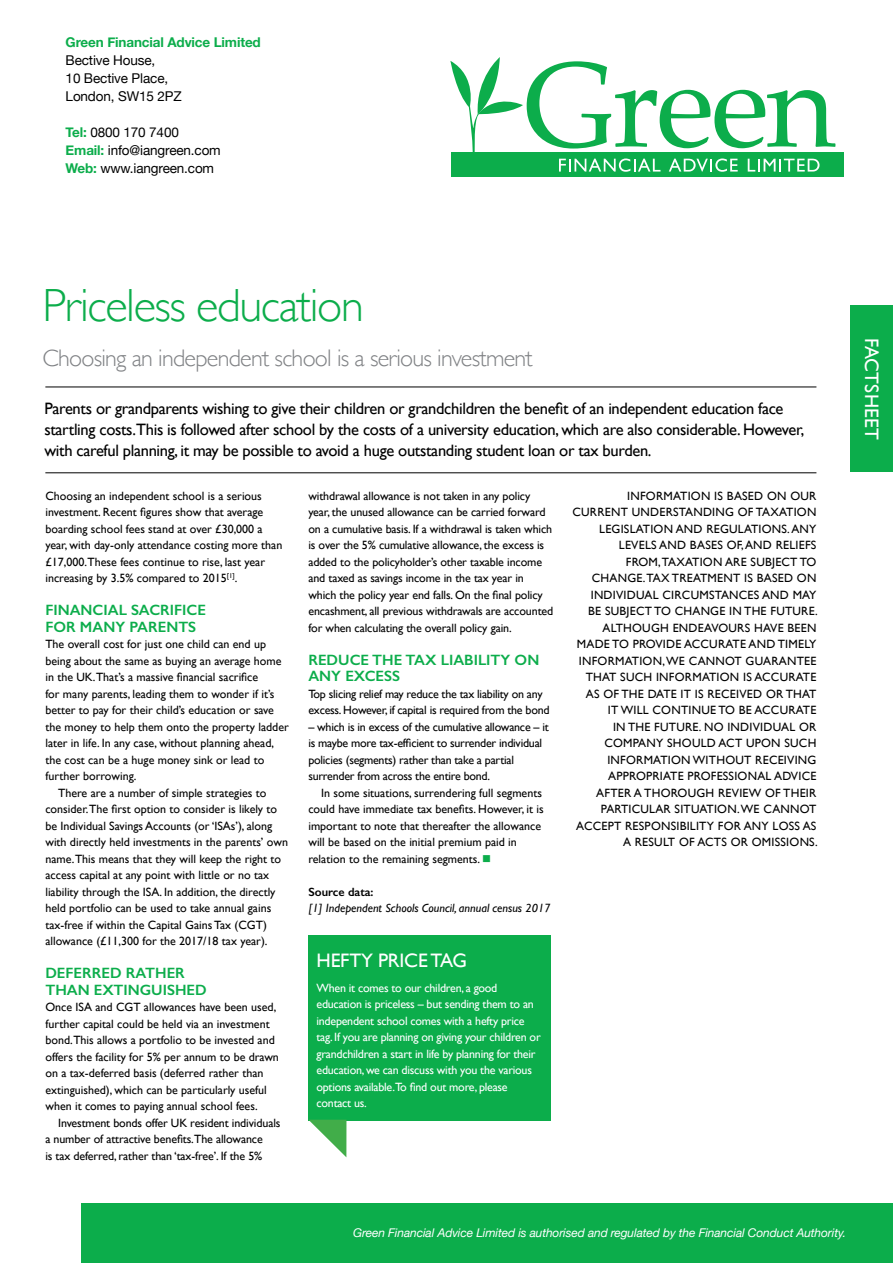
<style>
.page{position:relative;width:893px;height:1263px;background:#fff}
.page>*{position:absolute;margin:0;border:0;box-sizing:border-box;transform-origin:0 0}
.t1{font:300 46.5px "Gill Sans";letter-spacing:-.03em;color:#0cad4b}
.t2{font:300 24px "Gill Sans";letter-spacing:-.03em;color:#808285}
.t3{font:19.5px "Gill Sans";letter-spacing:-.01em;color:#fff}
.t4{font:19.5px "Gill Sans";letter-spacing:.01em;color:#fff}
.t5{font:16.5px/21px "Gill Sans";letter-spacing:-.02em;color:#000}
.t6{font:600 15px/16.5px "Gill Sans";color:#0cad4b}
.t7{font:13.5px/18px "Helvetica Neue";letter-spacing:-.01em;color:#000}
.t8{font:700 13.5px "Helvetica Neue";letter-spacing:-.01em;color:#0cad4b}
.t9{font:12px/16.5px "Gill Sans";color:#000}
.t10{font:12px/16.5px "Gill Sans";letter-spacing:.02em;color:#000;text-align:right}
.t11{font:12px/16.5px "Gill Sans";letter-spacing:-.02em;color:#fff}
.t12{font:12px/16.5px "Gill Sans";letter-spacing:-.02em;color:#000}
.t13{font:italic 12px "Helvetica Neue";letter-spacing:-.01em;color:#fff}
.t14{font:italic 12px "Gill Sans";color:#000}
.t15{font:600 12px "Gill Sans";color:#000}
.s1{font-weight:700;color:#0cad4b}
.s2{color:#0cad4b}
</style>
<div class="page">
<hr style="left:45px;top:472px;width:771px;height:1px;background:#000">
<hr style="left:45px;top:387px;width:771px;height:1px;background:#000">
<div style="left:308px;top:935px;width:243px;height:186px;background:#0cad4b"></div>
<svg style="left:309px;top:1120px;width:37px;height:37px"></svg>
<div style="left:850px;top:306px;width:43px;height:166px;background:#0cad4b"></div>
<div style="left:81px;top:1203px;width:812px;height:60px;background:#0cad4b"></div>
<div style="left:451px;top:152px;width:393px;height:24px;background:#0cad4b"></div>
<svg style="left:450px;top:57px;width:385px;height:115px"></svg>
<p class="t8" style="left:66px;top:34px;width:197px">Green Financial Advice Limited</p>
<p class="t7" style="left:66px;top:51px;width:118px">Bective House,<br>10 Bective Place,<br>London, SW15 2PZ</p>
<p class="t7" style="left:66px;top:123px;width:157px"><span class="s1">Tel:</span> 0800 170 7400<br><span class="s1">Email:</span> info@iangreen.com<br><span class="s1">Web:</span> www.iangreen.com</p>
<h1 class="t1" style="left:43px;top:279px;width:323px">Priceless education</h1>
<h2 class="t2" style="left:43px;top:344px;width:492px">Choosing an independent school is a serious investment</h2>
<p class="t5" style="left:44px;top:397px;width:761px">Parents or grandparents wishing to give their children or grandchildren the benefit of an independent education face startling costs.This is followed after school by the costs of a university education, which are also considerable. However, with careful planning, it may be possible to avoid a huge outstanding student loan or tax burden.</p>
<p class="t9" style="left:45px;top:487px;width:239px">Choosing an independent school is a serious investment. Recent figures show that average boarding school fees stand at over £30,000 a year, with day-only attendance costing more than £17,000.These fees continue to rise, last year increasing by 3.5% compared to 2015<sup>[1]</sup>.</p>
<p class="t6" style="left:45px;top:602px;width:162px">FINANCIAL SACRIFICE<br>FOR MANY PARENTS</p>
<p class="t9" style="left:45px;top:636px;width:222px">The overall cost for just one child can end up</p>
<p class="t9" style="left:45px;top:652px;width:238px">being about the same as buying an average home</p>
<p class="t9" style="left:45px;top:669px;width:214px">in the UK.That’s a massive financial sacrifice</p>
<p class="t9" style="left:45px;top:685px;width:230px">for many parents, leading them to wonder if it’s</p>
<p class="t9" style="left:45px;top:702px;width:230px">better to pay for their child’s education or save</p>
<p class="t9" style="left:45px;top:718px;width:245px">the money to help them onto the property ladder</p>
<p class="t9" style="left:45px;top:735px;width:230px">later in life. In any case, without planning ahead,</p>
<p class="t9" style="left:45px;top:751px;width:221px">the cost can be a huge money sink or lead to</p>
<p class="t9" style="left:45px;top:768px;width:93px">further borrowing.</p>
<p class="t9" style="left:58px;top:784px;width:210px">There are a number of simple strategies to</p>
<p class="t9" style="left:45px;top:801px;width:233px">consider.The first option to consider is likely to</p>
<p class="t9" style="left:45px;top:817px;width:228px">be Individual Savings Accounts (or ‘ISAs’), along</p>
<p class="t9" style="left:45px;top:834px;width:244px">with directly held investments in the parents’ own</p>
<p class="t9" style="left:45px;top:850px;width:237px">name.This means that they will keep the right to</p>
<p class="t9" style="left:45px;top:867px;width:225px">access capital at any point with little or no tax</p>
<p class="t9" style="left:45px;top:883px;width:232px">liability through the ISA. In addition, the directly</p>
<p class="t9" style="left:45px;top:900px;width:227px">held portfolio can be used to take annual gains</p>
<p class="t9" style="left:45px;top:916px;width:223px">tax-free if within the Capital Gains Tax (CGT)</p>
<p class="t9" style="left:45px;top:933px;width:224px">allowance (£11,300 for the 2017/18 tax year).</p>
<p class="t6" style="left:45px;top:965px;width:163px">DEFERRED RATHER<br>THAN EXTINGUISHED</p>
<p class="t9" style="left:45px;top:999px;width:235px">Once ISA and CGT allowances have been used, further capital could be held via an investment bond.This allows a portfolio to be invested and offers the facility for 5% per annum to be drawn on a tax-deferred basis (deferred rather than extinguished), which can be particularly useful when it comes to paying annual school fees.</p>
<p class="t9" style="left:45px;top:1114px;width:237px;text-indent:13px">Investment bonds offer UK resident individuals a number of attractive benefits.The allowance<br>is tax deferred, rather than ‘tax-free’. If the 5%</p>
<p class="t10" style="left:572px;top:487px;width:247px">INFORMATION IS BASED ON OUR<br>CURRENT UNDERSTANDING OF TAXATION<br>LEGISLATION AND REGULATIONS. ANY<br>LEVELS AND BASES OF, AND RELIEFS<br>FROM, TAXATION ARE SUBJECT TO<br>CHANGE. TAX TREATMENT IS BASED ON<br>INDIVIDUAL CIRCUMSTANCES AND MAY<br>BE SUBJECT TO CHANGE IN THE FUTURE.<br>ALTHOUGH ENDEAVOURS HAVE BEEN<br>MADE TO PROVIDE ACCURATE AND TIMELY<br>INFORMATION, WE CANNOT GUARANTEE<br>THAT SUCH INFORMATION IS ACCURATE<br>AS OF THE DATE IT IS RECEIVED OR THAT<br>IT WILL CONTINUE TO BE ACCURATE<br>IN THE FUTURE. NO INDIVIDUAL OR<br>COMPANY SHOULD ACT UPON SUCH<br>INFORMATION WITHOUT RECEIVING<br>APPROPRIATE PROFESSIONAL ADVICE<br>AFTER A THOROUGH REVIEW OF THEIR<br>PARTICULAR SITUATION. WE CANNOT<br>ACCEPT RESPONSIBILITY FOR ANY LOSS AS<br>A RESULT OF ACTS OR OMISSIONS.</p>
<p class="t9" style="left:308px;top:487px;width:246px">withdrawal allowance is not taken in any policy year, the unused allowance can be carried forward on a cumulative basis. If a withdrawal is taken which is over the 5% cumulative allowance, the excess is added to the policyholder’s other taxable income and taxed as savings income in the tax year in which the policy year end falls. On the final policy encashment, all previous withdrawals are accounted for when calculating the overall policy gain.</p>
<p class="t6" style="left:308px;top:651px;width:232px">REDUCE THE TAX LIABILITY ON<br>ANY EXCESS</p>
<p class="t12" style="left:308px;top:685px;width:243px">Top slicing relief may reduce the tax liability on any excess. However, if capital is required from the bond</p>
<p class="t12" style="left:308px;top:718px;width:242px">– which is in excess of the cumulative allowance – it is maybe more tax-efficient to surrender individual policies (segments) rather than take a partial surrender from across the entire bond.</p>
<p class="t9" style="left:308px;top:784px;width:237px;text-indent:13px">In some situations, surrendering full segments could have immediate tax benefits. However, it is important to note that thereafter the allowance will be based on the initial premium paid in relation to the remaining segments. <span class="s2">■</span></p>
<p class="t15" style="left:308px;top:884px;width:67px">Source data:</p>
<p class="t14" style="left:308px;top:901px;width:244px">[1] Independent Schools Council, annual census 2017</p>
<h3 class="t3" style="left:316px;top:949px;width:152px">HEFTY PRICE TAG</h3>
<p class="t11" style="left:316px;top:979px;width:226px">When it comes to our children, a good education is priceless – but sending them to an independent school comes with a hefty price tag. If you are planning on giving your children or grandchildren a start in life by planning for their education, we can discuss with you the various options available.To find out more, please contact us.</p>
<h3 class="t4" style="left:883px;top:338px;width:104px;rotate:90deg">FACTSHEET</h3>
<p class="t13" style="left:353px;top:1226px;width:494px">Green Financial Advice Limited is authorised and regulated by the Financial Conduct Authority.</p>
</div>
